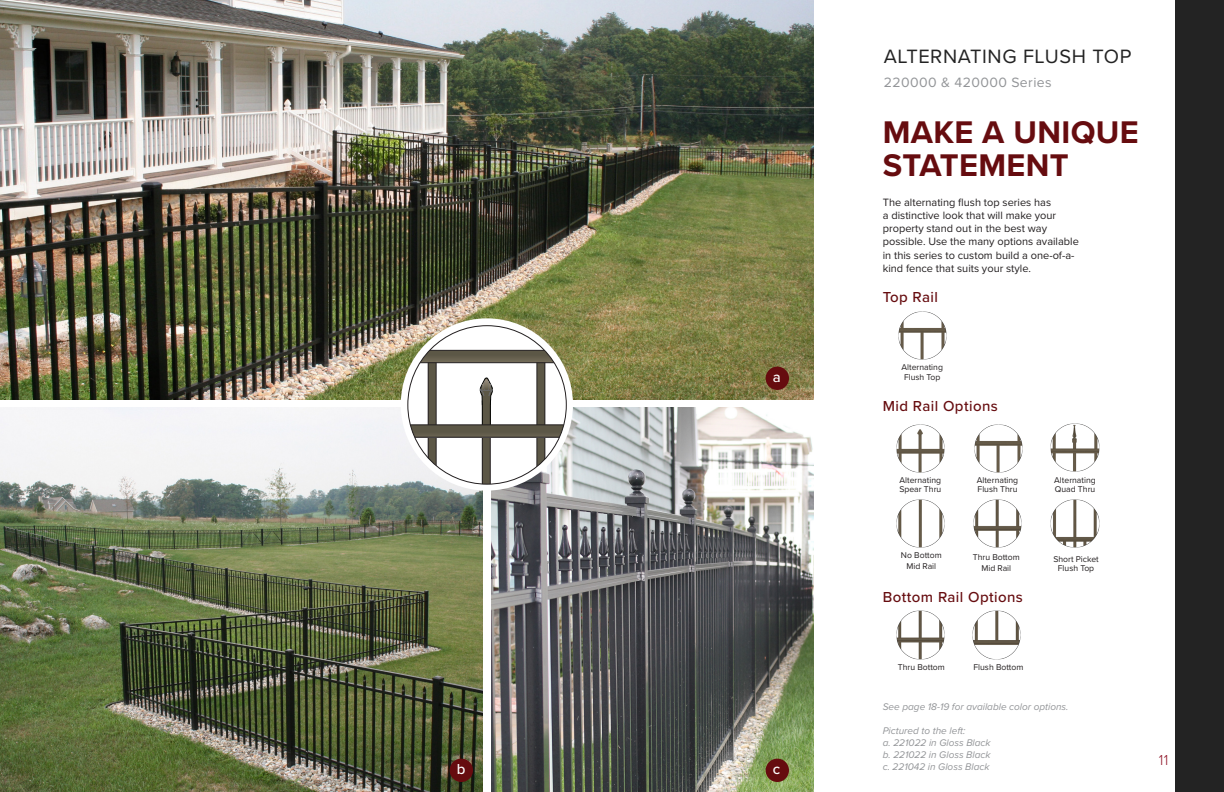
<style>
.page{position:relative;width:1224px;height:792px;background:#fff}
.page>*{position:absolute;margin:0;border:0;box-sizing:border-box;transform-origin:0 0}
.t1{font:700 32.5px/32.2px "Proxima Nova";letter-spacing:.01em;color:#660c0f}
.t2{font:20px "Proxima Nova";letter-spacing:.03em;color:#232323}
.t3{font:500 15px "Proxima Nova";letter-spacing:.03em;color:#660c0f}
.t4{font:500 15px "Proxima Nova";color:#fff}
.t5{font:300 15px "Proxima Nova";color:#91182b}
.t6{font:14px "Proxima Nova";letter-spacing:.03em;color:#939598}
.t7{font:11px/13.2px "Proxima Nova";color:#231f20}
.t8{font:italic 10px "Proxima Nova";color:#939598}
.t9{font:8.7px "Proxima Nova";color:#231f20}
</style>
<div class="page">
<img style="left:491px;top:408px;width:323px;height:384px">
<img style="left:0;top:408px;width:483px;height:384px">
<img style="left:0;top:0;width:814px;height:400px">
<div style="left:1175px;top:0;width:49px;height:792px;background:#232323"></div>
<div style="left:766px;top:367px;width:23px;height:23px;background:#660c0f;border-radius:50%"></div>
<div style="left:766px;top:759px;width:23px;height:23px;background:#660c0f;border-radius:50%"></div>
<div style="left:450px;top:759px;width:23px;height:23px;background:#660c0f;border-radius:50%"></div>
<div style="left:401px;top:318px;width:172px;height:173px;border:9px solid #fff;border-radius:50%"></div>
<div style="left:408px;top:326px;width:158px;height:158px;background:#fff;border-radius:50%"></div>
<svg style="left:408px;top:350px;width:158px;height:134px"></svg>
<img style="left:896px;top:499px;width:49px;height:49px">
<img style="left:973px;top:499px;width:49px;height:49px">
<img style="left:972px;top:610px;width:49px;height:50px">
<img style="left:896px;top:610px;width:49px;height:50px">
<img style="left:898px;top:311px;width:49px;height:49px">
<img style="left:896px;top:424px;width:49px;height:49px">
<img style="left:974px;top:424px;width:49px;height:49px">
<img style="left:1050px;top:423px;width:50px;height:49px">
<img style="left:1050px;top:499px;width:50px;height:49px">
<p class="t4" style="left:773px;top:366px;width:9px">a</p>
<p class="t4" style="left:457px;top:758px;width:10px">b</p>
<p class="t4" style="left:773px;top:758px;width:9px">c</p>
<p class="t2" style="left:884px;top:42px;width:249px">ALTERNATING FLUSH TOP</p>
<p class="t6" style="left:884px;top:72px;width:169px">220000 &amp; 420000 Series</p>
<p class="t1" style="left:883px;top:116px;width:258px">MAKE A UNIQUE<br>STATEMENT</p>
<p class="t7" style="left:883px;top:195px;width:198px">The alternating flush top series has<br>a distinctive look that will make your property stand out in the best way possible. Use the many options available in this series to custom build a one-of-a&shy;kind fence that suits your style.</p>
<p class="t3" style="left:883px;top:285px;width:57px">Top Rail</p>
<p class="t9" style="left:901px;top:360px;width:43px">Alternating</p>
<p class="t9" style="left:904px;top:371px;width:38px">Flush Top</p>
<p class="t3" style="left:883px;top:395px;width:117px">Mid Rail Options</p>
<p class="t9" style="left:900px;top:473px;width:43px">Alternating</p>
<p class="t9" style="left:899px;top:482px;width:43px">Spear Thru</p>
<p class="t9" style="left:901px;top:549px;width:42px">No Bottom</p>
<p class="t9" style="left:906px;top:560px;width:31px">Mid Rail</p>
<p class="t9" style="left:977px;top:473px;width:43px">Alternating</p>
<p class="t9" style="left:978px;top:482px;width:41px">Flush Thru</p>
<p class="t9" style="left:973px;top:551px;width:49px">Thru Bottom</p>
<p class="t9" style="left:981px;top:561px;width:31px">Mid Rail</p>
<p class="t3" style="left:883px;top:586px;width:142px">Bottom Rail Options</p>
<p class="t9" style="left:898px;top:661px;width:49px">Thru Bottom</p>
<p class="t9" style="left:973px;top:661px;width:52px">Flush Bottom</p>
<p class="t9" style="left:1054px;top:473px;width:43px">Alternating</p>
<p class="t9" style="left:1055px;top:482px;width:42px">Quad Thru</p>
<p class="t9" style="left:1053px;top:552px;width:47px">Short Picket</p>
<p class="t9" style="left:1058px;top:561px;width:38px">Flush Top</p>
<p class="t8" style="left:883px;top:699px;width:187px">See page 18-19 for available color options.</p>
<p class="t8" style="left:883px;top:723px;width:84px">Pictured to the left:</p>
<p class="t8" style="left:883px;top:735px;width:109px">a. 221022 in Gloss Black</p>
<p class="t8" style="left:883px;top:747px;width:109px">b. 221022 in Gloss Black</p>
<p class="t8" style="left:883px;top:759px;width:108px">c. 221042 in Gloss Black</p>
<p class="t5" style="left:1159px;top:749px;width:11px">11</p>
</div>
